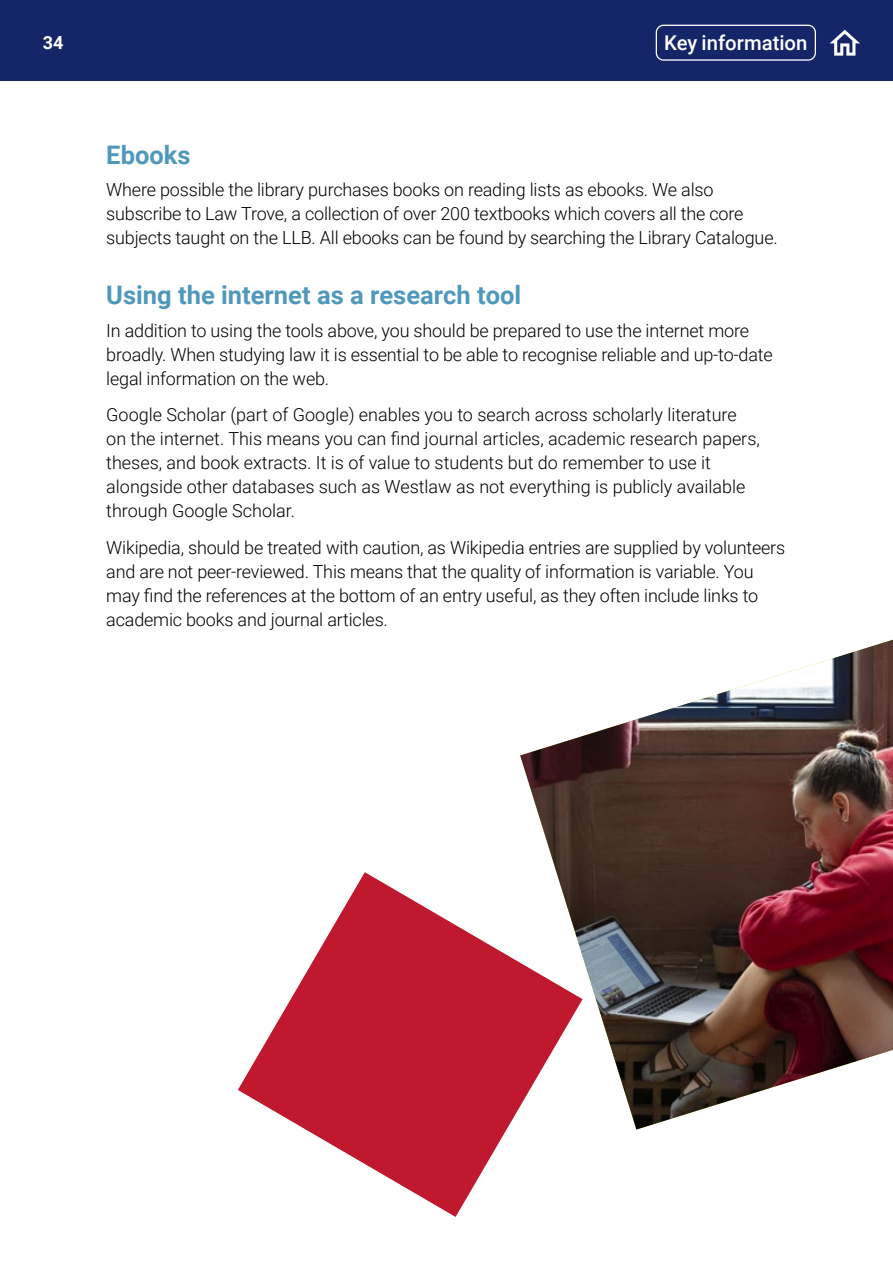
<style>
.page{position:relative;width:893px;height:1263px;background:#fff}
.page>*{position:absolute;margin:0;border:0;box-sizing:border-box;transform-origin:0 0}
.t1{font:700 25.5px "Roboto";color:#4f98bc}
.t2{font:500 20.4px "Roboto";color:#fff}
.t3{font:300 18px/24px "Roboto";letter-spacing:-.01em;color:#000}
.t4{font:700 18px "Roboto";color:#fff}
</style>
<div class="page">
<div style="left:0;top:0;width:893px;height:81px;background:#142667"></div>
<div style="left:656px;top:25px;width:160px;height:36px;border:1px solid #fff;border-radius:7px"></div>
<svg style="left:830px;top:30px;width:30px;height:26px"></svg>
<img style="left:520px;top:640px;width:373px;height:489px">
<svg style="left:238px;top:872px;width:345px;height:345px;fill:#c0182e"></svg>
<p class="t4" style="left:43px;top:30px;width:22px">34</p>
<p class="t2" style="left:664px;top:29px;width:145px">Key information</p>
<h1 class="t1" style="left:106px;top:137px;width:86px">Ebooks</h1>
<p class="t3" style="left:106px;top:177px;width:673px">Where possible the library purchases books on reading lists as ebooks. We also subscribe to Law Trove, a collection of over 200 textbooks which covers all the core subjects taught on the LLB. All ebooks can be found by searching the Library Catalogue.</p>
<h1 class="t1" style="left:106px;top:277px;width:416px">Using the internet as a research tool</h1>
<p class="t3" style="left:106px;top:317px;width:668px">In addition to using the tools above, you should be prepared to use the internet more broadly. When studying law it is essential to be able to recognise reliable and up-to-date legal information on the web.</p>
<p class="t3" style="left:106px;top:402px;width:655px">Google Scholar (part of Google) enables you to search across scholarly literature on the internet. This means you can find journal articles, academic research papers, theses, and book extracts. It is of value to students but do remember to use it alongside other databases such as Westlaw as not everything is publicly available through Google Scholar.</p>
<p class="t3" style="left:106px;top:535px;width:680px">Wikipedia, should be treated with caution, as Wikipedia entries are supplied by volunteers and are not peer-reviewed. This means that the quality of information is variable. You may find the references at the bottom of an entry useful, as they often include links to academic books and journal articles.</p>
</div>
